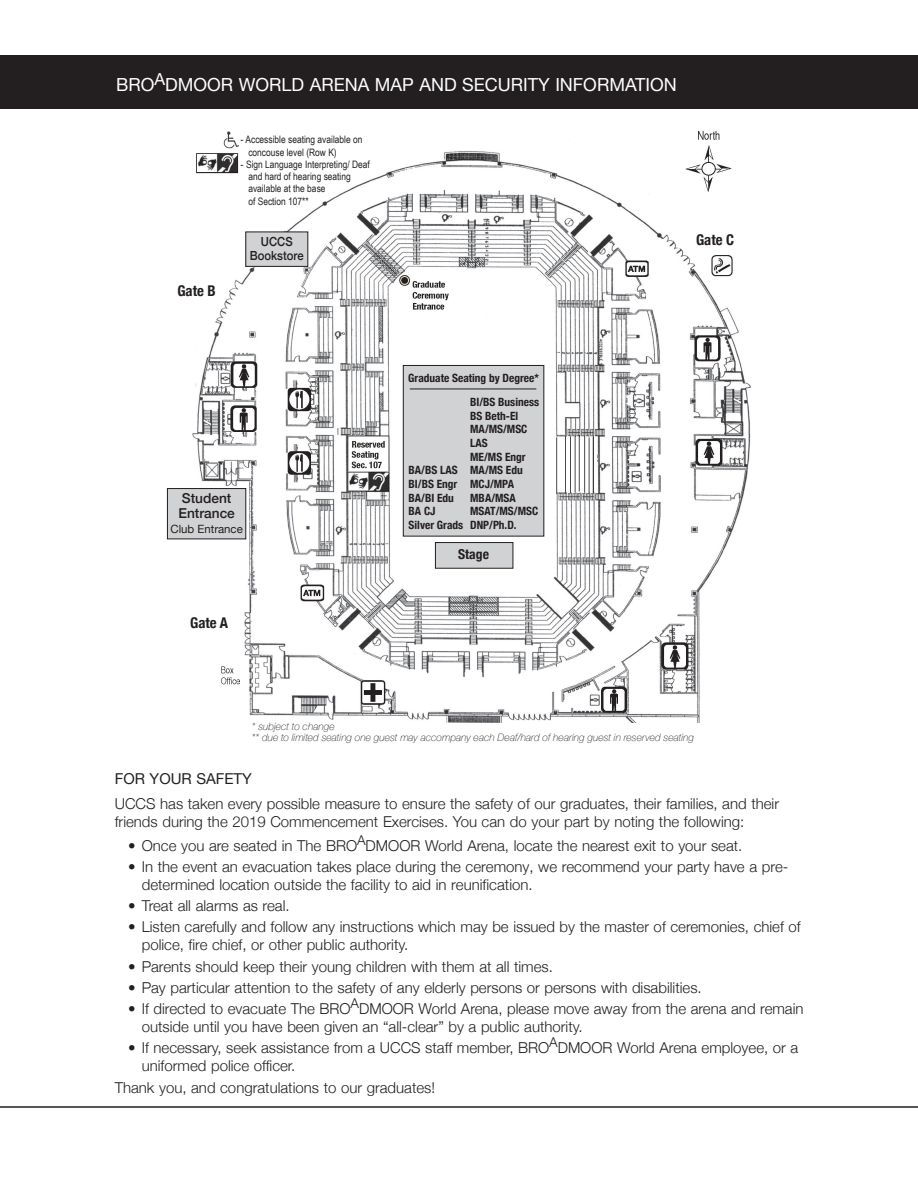
<style>
.page{position:relative;width:918px;height:1188px;background:#fff}
.page>*{position:absolute;margin:0;border:0;box-sizing:border-box;transform-origin:0 0}
.t1{font:18px "Helvetica Neue";color:#fff}
.t2{font:300 15px/18px "Helvetica Neue";color:#231f20}
.t3{font:15px "Helvetica Neue";color:#231f20}
.t4{font:700 condensed 14.85px "Helvetica Neue";color:#231f20}
.t5{font:500 13.65px/14.9px "Helvetica Neue";color:#231f20}
.t6{font:700 condensed 13.65px "Helvetica Neue";color:#231f20}
.t7{font:500 12.6px/14.2px "Helvetica Neue";color:#231f20;text-align:center;scale:.9 1}
.t8{font:700 condensed 11.4px/13.6px "Helvetica Neue";color:#231f20}
.t9{font:11.4px "Helvetica Neue";color:#231f20}
.t10{font:10.2px/12.3px "Arial Narrow";color:#231f20}
.t11{font:italic 100 10.2px/11.4px "Helvetica Neue";letter-spacing:.005em;color:#231f20}
</style>
<div class="page">
<hr style="left:0;top:1106px;width:918px;height:2px;background:#231f20">
<div style="left:0;top:55px;width:918px;height:54px;background:#231f20"></div>
<img style="left:166px;top:130px;width:585px;height:592px">
<div style="left:403px;top:365px;width:141px;height:171px;background:#d1d2d4"></div>
<div style="left:403px;top:365px;width:141px;height:171px;border:1px solid #231f20"></div>
<hr style="left:410px;top:389px;width:126px;height:1px;background:#231f20">
<div style="left:167px;top:489px;width:79px;height:50px;background:#d1d2d4"></div>
<div style="left:167px;top:488px;width:79px;height:51px;border:1px solid #231f20"></div>
<div style="left:435px;top:543px;width:78px;height:25px;background:#d1d2d4"></div>
<div style="left:435px;top:542px;width:78px;height:27px;border:1px solid #231f20"></div>
<div style="left:246px;top:232px;width:62px;height:34px;background:#d1d2d4"></div>
<div style="left:246px;top:232px;width:62px;height:35px;border:1px solid #231f20"></div>
<div style="left:239px;top:719px;width:90px;height:12px;background:#fff"></div>
<div style="left:185px;top:611px;width:52px;height:30px;background:#fff"></div>
<div style="left:168px;top:280px;width:52px;height:30px;background:#fff"></div>
<div style="left:692px;top:221px;width:51px;height:31px;background:#fff"></div>
<svg style="left:242px;top:130px;width:130px;height:88px"></svg>
<div style="left:296px;top:615px;width:28px;height:15px;background:#fff"></div>
<p class="t1" style="left:116px;top:72px;width:562px">BRO<sup>A</sup>DMOOR WORLD ARENA MAP AND SECURITY INFORMATION</p>
<p class="t10" style="left:248px;top:133px;width:116px;text-indent:-7px">- Accessible seating available on concouse level (Row K)</p>
<p class="t10" style="left:248px;top:158px;width:123px;text-indent:-7px">- Sign Language Interpreting/ Deaf and hard of hearing seating available at the base<br>of Section 107**</p>
<p class="t4" style="left:177px;top:278px;width:40px">Gate B</p>
<p class="t7" style="left:250px;top:234px;width:61px">UCCS<br>Bookstore</p>
<p class="t5" style="left:178px;top:490px;width:58px">Student<br>Entrance</p>
<p class="t9" style="left:170px;top:520px;width:74px">Club Entrance</p>
<p class="t4" style="left:190px;top:610px;width:39px">Gate A</p>
<p class="t8" style="left:408px;top:371px;width:132px">Graduate Seating by Degree*</p>
<p class="t8" style="left:470px;top:394px;width:70px">BI/BS Business<br>BS Beth-El<br>MA/MS/MSC<br>LAS<br>ME/MS Engr<br>MA/MS Edu<br>MCJ/MPA<br>MBA/MSA<br>MSAT/MS/MSC<br>DNP/Ph.D.</p>
<p class="t8" style="left:409px;top:463px;width:56px">BA/BS LAS<br>BI/BS Engr<br>BA/BI Edu<br>BA CJ<br>Silver Grads</p>
<p class="t6" style="left:458px;top:543px;width:32px">Stage</p>
<p class="t4" style="left:696px;top:227px;width:40px">Gate C</p>
<p class="t11" style="left:252px;top:720px;width:444px">* subject to change<br>** due to limited seating one guest may accompany each Deaf/hard of hearing guest in reserved seating</p>
<p class="t3" style="left:115px;top:767px;width:139px">FOR YOUR SAFETY</p>
<p class="t2" style="left:115px;top:794px;width:666px">UCCS has taken every possible measure to ensure the safety of our graduates, their families, and their friends during the 2019 Commencement Exercises. You can do your part by noting the following:</p>
<p class="t2" style="left:128px;top:835px;width:616px">• Once you are seated in The BRO<sup>A</sup>DMOOR World Arena, locate the nearest exit to your seat.</p>
<p class="t2" style="left:142px;top:856px;width:648px;text-indent:-14px">• In the event an evacuation takes place during the ceremony, we recommend your party have a pre&shy;determined location outside the facility to aid in reunification.</p>
<p class="t2" style="left:128px;top:896px;width:163px">• Treat all alarms as real.</p>
<p class="t2" style="left:142px;top:917px;width:661px;text-indent:-14px">• Listen carefully and follow any instructions which may be issued by the master of ceremonies, chief of police, fire chief, or other public authority.</p>
<p class="t2" style="left:128px;top:956px;width:426px">• Parents should keep their young children with them at all times.</p>
<p class="t2" style="left:128px;top:977px;width:575px">• Pay particular attention to the safety of any elderly persons or persons with disabilities.</p>
<p class="t2" style="left:142px;top:999px;width:663px;text-indent:-14px">• If directed to evacuate The BRO<sup>A</sup>DMOOR World Arena, please move away from the arena and remain outside until you have been given an “all-clear” by a public authority.</p>
<p class="t2" style="left:142px;top:1038px;width:658px;text-indent:-14px">• If necessary, seek assistance from a UCCS staff member, BRO<sup>A</sup>DMOOR World Arena employee, or a uniformed police officer.</p>
<p class="t2" style="left:115px;top:1077px;width:322px">Thank you, and congratulations to our graduates!</p>
</div>
